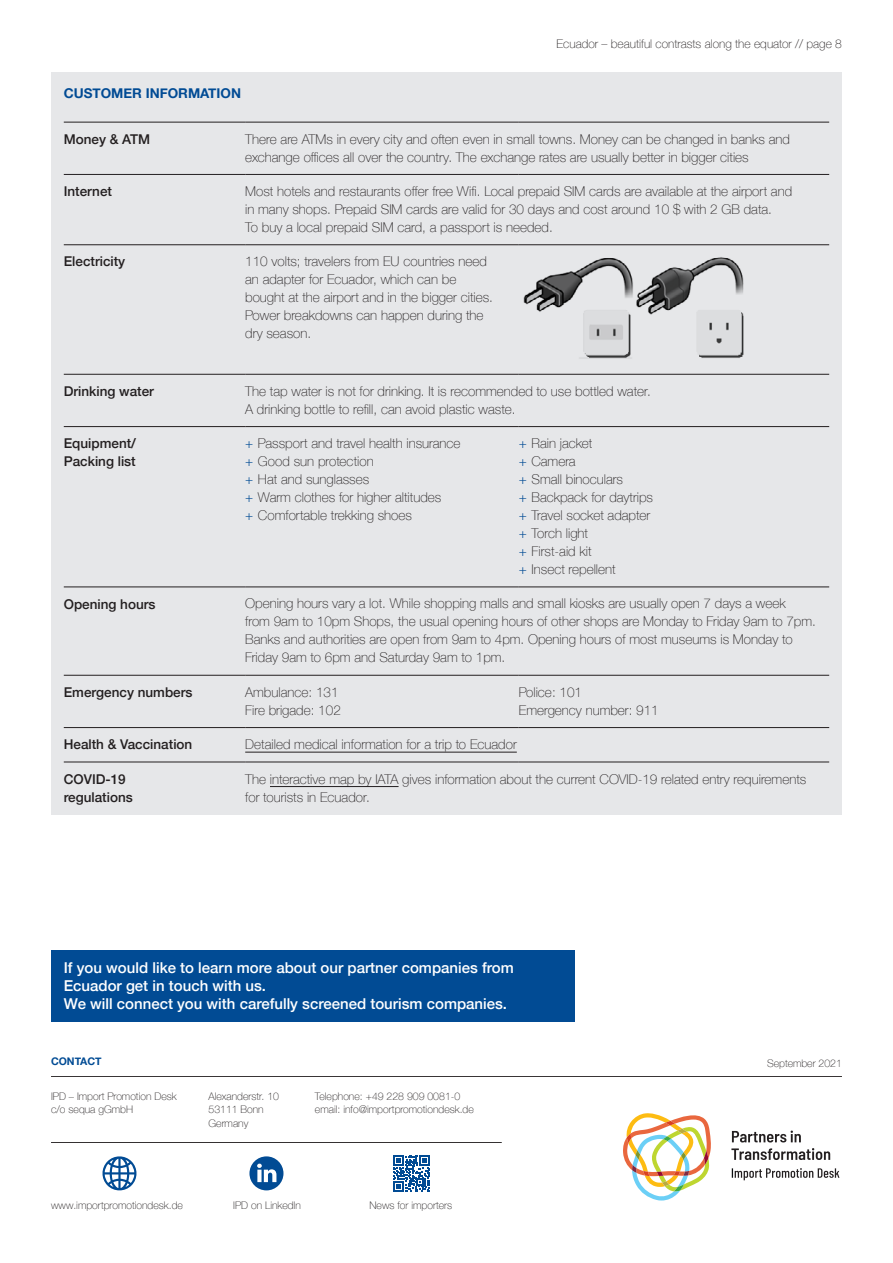
<style>
.page{position:relative;width:893px;height:1263px;background:#fff}
.page>*{position:absolute;margin:0;border:0;box-sizing:border-box;transform-origin:0 0}
.t1{font:500 15px/18px "Helvetica Neue";color:#fff}
.t2{font:100 13.5px/18px "Helvetica Neue";color:#231f20}
.t3{font:500 13.5px/18px "Helvetica Neue";color:#231f20}
.t4{font:700 13.5px "Helvetica Neue";color:#014b94}
.t5{font:100 12px "Helvetica Neue";color:#231f20}
.t6{font:100 10.5px/13.5px "Helvetica Neue";color:#231f20}
.t7{font:700 10.5px "Helvetica Neue";color:#014b94}
.s1{font-weight:300;color:#014b94}
</style>
<div class="page">
<div style="left:51px;top:72px;width:791px;height:742px;background:#e6e7e9"></div>
<hr style="left:64px;top:122px;width:181px;height:1px;background:#231f20">
<hr style="left:245px;top:122px;width:274px;height:1px;background:#231f20">
<hr style="left:519px;top:122px;width:310px;height:1px;background:#231f20">
<hr style="left:64px;top:174px;width:181px;height:1px;background:#231f20">
<hr style="left:245px;top:174px;width:274px;height:1px;background:#231f20">
<hr style="left:519px;top:174px;width:310px;height:1px;background:#231f20">
<hr style="left:64px;top:244px;width:181px;height:1px;background:#231f20">
<hr style="left:245px;top:244px;width:274px;height:1px;background:#231f20">
<hr style="left:519px;top:244px;width:310px;height:1px;background:#231f20">
<hr style="left:64px;top:374px;width:181px;height:1px;background:#231f20">
<hr style="left:245px;top:374px;width:274px;height:1px;background:#231f20">
<hr style="left:519px;top:374px;width:310px;height:1px;background:#231f20">
<hr style="left:64px;top:426px;width:181px;height:1px;background:#231f20">
<hr style="left:245px;top:426px;width:274px;height:1px;background:#231f20">
<hr style="left:519px;top:426px;width:310px;height:1px;background:#231f20">
<hr style="left:64px;top:587px;width:181px;height:1px;background:#231f20">
<hr style="left:245px;top:587px;width:274px;height:1px;background:#231f20">
<hr style="left:519px;top:587px;width:310px;height:1px;background:#231f20">
<hr style="left:64px;top:675px;width:181px;height:1px;background:#231f20">
<hr style="left:245px;top:675px;width:274px;height:1px;background:#231f20">
<hr style="left:519px;top:675px;width:310px;height:1px;background:#231f20">
<hr style="left:64px;top:727px;width:181px;height:1px;background:#231f20">
<hr style="left:245px;top:727px;width:274px;height:1px;background:#231f20">
<hr style="left:519px;top:727px;width:310px;height:1px;background:#231f20">
<hr style="left:64px;top:762px;width:181px;height:1px;background:#231f20">
<hr style="left:245px;top:762px;width:274px;height:1px;background:#231f20">
<hr style="left:519px;top:762px;width:310px;height:1px;background:#231f20">
<img style="left:523px;top:257px;width:221px;height:102px">
<hr style="left:245px;top:752px;width:272px;height:1px;background:#231f20">
<hr style="left:270px;top:786px;width:129px;height:1px;background:#231f20">
<div style="left:51px;top:950px;width:523px;height:72px;background:#014b94"></div>
<hr style="left:51px;top:1076px;width:791px;height:1px;background:#231f20">
<svg style="left:102px;top:1156px;width:35px;height:35px"></svg>
<svg style="left:249px;top:1156px;width:34px;height:34px"></svg>
<svg style="left:393px;top:1155px;width:37px;height:36px"></svg>
<svg style="left:623px;top:1113px;width:88px;height:87px"></svg>
<svg style="left:732px;top:1130px;width:69px;height:12px"></svg>
<svg style="left:731px;top:1148px;width:99px;height:12px"></svg>
<svg style="left:732px;top:1168px;width:107px;height:12px"></svg>
<hr style="left:51px;top:1142px;width:451px;height:1px;background:#231f20">
<p class="t5" style="left:557px;top:34px;width:287px">Ecuador – beautiful contrasts along the equator // page 8</p>
<p class="t4" style="left:64px;top:83px;width:179px">CUSTOMER INFORMATION</p>
<p class="t3" style="left:64px;top:129px;width:88px">Money &amp; ATM</p>
<p class="t2" style="left:245px;top:129px;width:546px">There are ATMs in every city and often even in small towns. Money can be changed in banks and exchange offices all over the country. The exchange rates are usually better in bigger cities</p>
<p class="t3" style="left:64px;top:181px;width:50px">Internet</p>
<p class="t2" style="left:245px;top:182px;width:548px">Most hotels and restaurants offer free Wifi. Local prepaid SIM cards are available at the airport and in many shops. Prepaid SIM cards are valid for 30 days and cost around 10 $ with 2 GB data.<br>To buy a local prepaid SIM card, a passport is needed.</p>
<p class="t3" style="left:64px;top:252px;width:63px">Electricity</p>
<p class="t2" style="left:245px;top:252px;width:249px">110 volts; travelers from EU countries need an adapter for Ecuador, which can be bought at the airport and in the bigger cities.<br>Power breakdowns can happen during the dry season.</p>
<p class="t3" style="left:64px;top:381px;width:92px">Drinking water</p>
<p class="t2" style="left:245px;top:381px;width:407px">The tap water is not for drinking. It is recommended to use bottled water.<br>A drinking bottle to refill, can avoid plastic waste.</p>
<p class="t3" style="left:64px;top:433px;width:74px">Equipment/<br>Packing list</p>
<p class="t2" style="left:245px;top:434px;width:217px"><span class="s1">+</span> Passport and travel health insurance <span class="s1">+</span> Good sun protection<br><span class="s1">+</span> Hat and sunglasses<br><span class="s1">+</span> Warm clothes for higher altitudes<br><span class="s1">+</span> Comfortable trekking shoes</p>
<p class="t2" style="left:519px;top:434px;width:136px"><span class="s1">+</span> Rain jacket<br><span class="s1">+</span> Camera<br><span class="s1">+</span> Small binoculars<br><span class="s1">+</span> Backpack for daytrips <span class="s1">+</span> Travel socket adapter <span class="s1">+</span> Torch light<br><span class="s1">+</span> First-aid kit<br><span class="s1">+</span> Insect repellent</p>
<p class="t3" style="left:64px;top:594px;width:93px">Opening hours</p>
<p class="t2" style="left:245px;top:594px;width:572px">Opening hours vary a lot. While shopping malls and small kiosks are usually open 7 days a week<br>from 9am to 10pm Shops, the usual opening hours of other shops are Monday to Friday 9am to 7pm.<br>Banks and authorities are open from 9am to 4pm. Opening hours of most museums is Monday to Friday 9am to 6pm and Saturday 9am to 1pm.</p>
<p class="t3" style="left:64px;top:682px;width:130px">Emergency numbers</p>
<p class="t2" style="left:245px;top:682px;width:97px">Ambulance: 131<br>Fire brigade: 102</p>
<p class="t2" style="left:519px;top:682px;width:141px">Police: 101<br>Emergency number: 911</p>
<p class="t3" style="left:64px;top:734px;width:130px">Health &amp; Vaccination</p>
<p class="t2" style="left:245px;top:735px;width:273px">Detailed medical information for a trip to Ecuador</p>
<p class="t3" style="left:64px;top:769px;width:71px">COVID-19 regulations</p>
<p class="t2" style="left:245px;top:769px;width:563px">The interactive map by IATA gives information about the current COVID-19 related entry requirements for tourists in Ecuador.</p>
<p class="t1" style="left:64px;top:957px;width:451px">If you would like to learn more about our partner companies from<br>Ecuador get in touch with us.<br>We will connect you with carefully screened tourism companies.</p>
<p class="t7" style="left:51px;top:1053px;width:52px">CONTACT</p>
<p class="t6" style="left:51px;top:1089px;width:127px">IPD – Import Promotion Desk c/o sequa gGmbH</p>
<p class="t6" style="left:208px;top:1089px;width:72px">Alexanderstr. 10<br>53111 Bonn<br>Germany</p>
<p class="t6" style="left:315px;top:1089px;width:160px">Telephone: +49 228 909 0081-0 email: info@importpromotiondesk.de</p>
<p class="t6" style="left:51px;top:1198px;width:134px">www.importpromotiondesk.de</p>
<p class="t6" style="left:233px;top:1198px;width:69px">IPD on LinkedIn</p>
<p class="t6" style="left:369px;top:1198px;width:84px">News for importers</p>
<p class="t6" style="left:767px;top:1056px;width:76px">September 2021</p>
</div>
